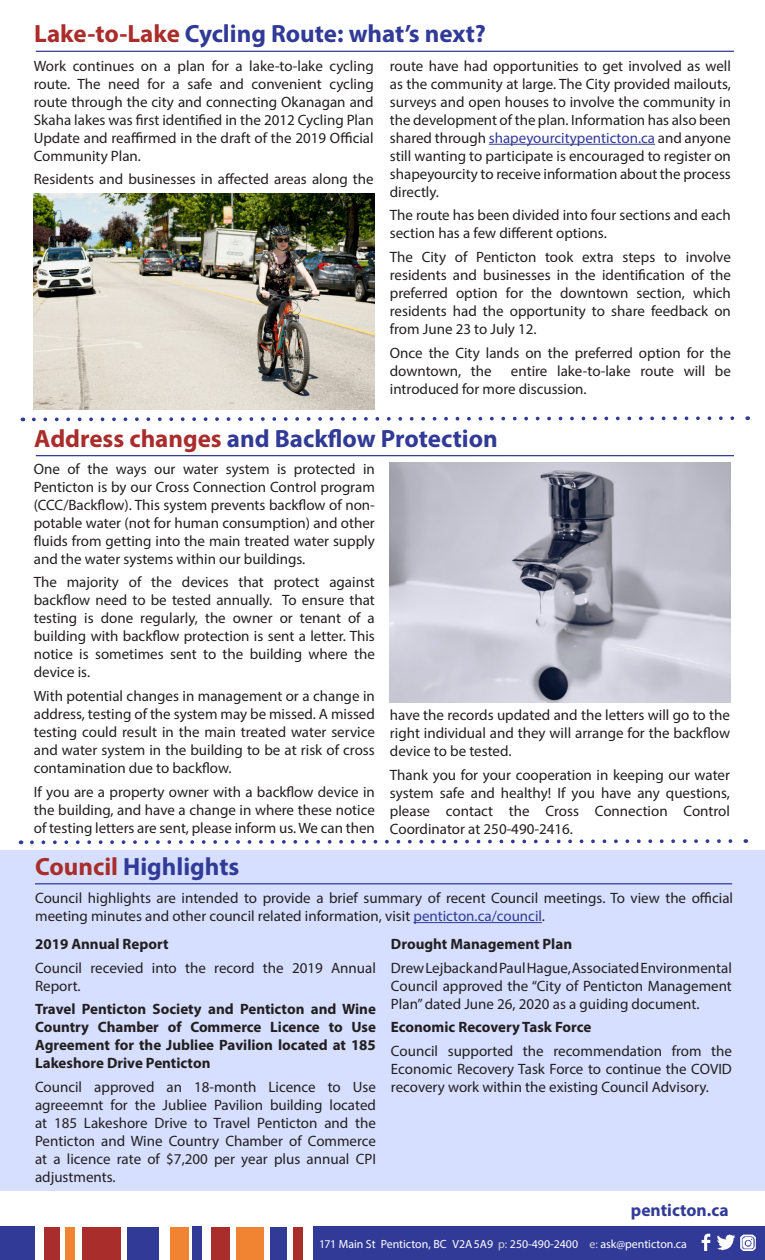
<style>
.page{position:relative;width:765px;height:1260px;background:#fff}
.page>*{position:absolute;margin:0;border:0;box-sizing:border-box;transform-origin:0 0}
.Default{font:700 25px "Myriad Pro";color:#313b97}
.t1{font:700 17.5px "Myriad Pro";color:#313b97}
.t2{font:15px/18px "Myriad Pro";color:#231f20;text-align:justify}
.t3{font:700 15px/18px "Myriad Pro";color:#231f20;text-align:justify}
.t4{font:11.88px "Myriad Pro";color:#fff}
.s1{color:#a92d2b}
.s2{color:#313b97}
.s3{color:#d1d2d4}
</style>
<div class="page">
<div style="left:0;top:1227px;width:34px;height:33px;background:#313b97"></div>
<div style="left:82px;top:1227px;width:38px;height:33px;background:#a92d2b"></div>
<div style="left:45px;top:1227px;width:15px;height:33px;background:#a92d2b"></div>
<div style="left:127px;top:1227px;width:32px;height:33px;background:#313b97"></div>
<div style="left:170px;top:1227px;width:19px;height:33px;background:#f18433"></div>
<div style="left:192px;top:1227px;width:10px;height:33px;background:#313b97"></div>
<div style="left:66px;top:1227px;width:9px;height:33px;background:#f18433"></div>
<div style="left:211px;top:1227px;width:19px;height:33px;background:#a92d2b"></div>
<div style="left:236px;top:1227px;width:27px;height:33px;background:#f18433"></div>
<div style="left:270px;top:1227px;width:17px;height:33px;background:#313b97"></div>
<div style="left:293px;top:1227px;width:9px;height:33px;background:#a92d2b"></div>
<div style="left:313px;top:1227px;width:452px;height:33px;background:#313b97"></div>
<img style="left:701px;top:1233px;width:10px;height:17px">
<img style="left:717px;top:1234px;width:18px;height:17px">
<img style="left:740px;top:1234px;width:16px;height:17px">
<svg style="left:32px;top:416px;width:716px;height:6px"></svg>
<div style="left:0;top:850px;width:765px;height:341px;background:#d6dfff"></div>
<svg style="left:30px;top:839px;width:716px;height:6px"></svg>
<hr style="left:35px;top:883px;width:697px;height:1px;background:#313b97">
<hr style="left:413px;top:922px;width:129px;height:1px;background:#313b97">
<hr style="left:489px;top:144px;width:166px;height:1px;background:#313b97">
<hr style="left:36px;top:51px;width:698px;height:1px;background:#313b97">
<hr style="left:36px;top:455px;width:698px;height:1px;background:#313b97">
<img style="left:390px;top:463px;width:341px;height:240px">
<img style="left:34px;top:193px;width:341px;height:217px">
<p class="Default" style="left:34px;top:17px;width:453px"><span class="s1">Lake-to-Lake</span> Cycling Route: what’s next?</p>
<p class="t2" style="left:34px;top:56px;width:342px">Work continues on a plan for a lake-to-lake cycling route. The need for a safe and convenient cycling route through the city and connecting Okanagan and Skaha lakes was first identified in the 2012 Cycling Plan Update and reaffirmed in the draft of the 2019 Official Community Plan.</p>
<p class="t2" style="left:34px;top:170px;width:341px">Residents and businesses in affected areas along the</p>
<p class="t2" style="left:390px;top:56px;width:343px">route have had opportunities to get involved as well as the community at large. The City provided mailouts, surveys and open houses to involve the community in the development of the plan. Information has also been shared through <span class="s2">shapeyourcitypenticton.ca</span> and anyone still wanting to participate is encouraged to register on shapeyourcity to receive information about the process directly.</p>
<p class="t2" style="left:390px;top:206px;width:343px">The route has been divided into four sections and each section has a few different options.</p>
<p class="t2" style="left:390px;top:248px;width:343px">The City of Penticton took extra steps to involve residents and businesses in the identification of the preferred option for the downtown section, which residents had the opportunity to share feedback on from June 23 to July 12.</p>
<p class="t2" style="left:390px;top:343px;width:343px">Once the City lands on the preferred option for the downtown, the</p>
<p class="t2" style="left:390px;top:361px;width:343px;text-indent:121px">entire lake-to-lake route will be introduced for more discussion.</p>
<p class="Default" style="left:34px;top:422px;width:465px"><span class="s1">Address changes</span> and Backflow Protection</p>
<p class="t2" style="left:34px;top:460px;width:343px">One of the ways our water system is protected in Penticton is by our Cross Connection Control program (CCC/Backflow). This system prevents backflow of non&shy;potable water (not for human consumption) and other fluids from getting into the main treated water supply and the water systems within our buildings.</p>
<p class="t2" style="left:34px;top:573px;width:343px">The majority of the devices that protect against backflow need to be tested annually. To ensure that testing is done regularly, the owner or tenant of a building with backflow protection is sent a letter. This notice is sometimes sent to the building where the device is.</p>
<p class="t2" style="left:34px;top:687px;width:343px">With potential changes in management or a change in address, testing of the system may be missed. A missed testing could result in the main treated water service and water system in the building to be at risk of cross contamination due to backflow.</p>
<p class="t2" style="left:34px;top:782px;width:343px">If you are a property owner with a backflow device in the building, and have a change in where these notice of testing letters are sent, please inform us. We can then</p>
<p class="Default" style="left:35px;top:850px;width:206px"><span class="s1">Council</span> Highlights</p>
<p class="t2" style="left:390px;top:706px;width:342px">have the records updated and the letters will go to the right individual and they will arrange for the backflow device to be tested.</p>
<p class="t2" style="left:390px;top:765px;width:342px">Thank you for your cooperation in keeping our water system safe and healthy! If you have any questions, please contact the Cross Connection Control Coordinator at 250-490-2416.</p>
<p class="t2" style="left:35px;top:889px;width:699px">Council highlights are intended to provide a brief summary of recent Council meetings. To view the official meeting minutes and other council related information, visit <span class="s2">penticton.ca/council</span>.</p>
<p class="t3" style="left:35px;top:935px;width:135px">2019 Annual Report</p>
<p class="t2" style="left:35px;top:958px;width:342px">Council recevied into the record the 2019 Annual<br>Report.</p>
<p class="t3" style="left:35px;top:1000px;width:342px">Travel Penticton Society and Penticton and Wine Country Chamber of Commerce Licence to Use Agreement for the Jubliee Pavilion located at 185<br>Lakeshore Drive Penticton</p>
<p class="t2" style="left:35px;top:1078px;width:342px">Council approved an 18-month Licence to Use agreeemnt for the Jubliee Pavilion building located at 185 Lakeshore Drive to Travel Penticton and the Penticton and Wine Country Chamber of Commerce at a licence rate of $7,200 per year plus annual CPI adjustments.</p>
<p class="t3" style="left:391px;top:935px;width:183px">Drought Management Plan</p>
<p class="t2" style="left:391px;top:958px;width:342px">Drew Lejback and Paul Hague, Associated Environmental Council approved the “City of Penticton Management Plan” dated June 26, 2020 as a guiding document.</p>
<p class="t3" style="left:391px;top:1018px;width:202px">Economic Recovery Task Force</p>
<p class="t2" style="left:391px;top:1042px;width:342px">Council supported the recommendation from the Economic Recovery Task Force to continue the COVID recovery work within the existing Council Advisory.</p>
<p class="t1" style="left:631px;top:1199px;width:99px">penticton.ca</p>
<p class="t4" style="left:319px;top:1236px;width:369px">171 Main St Penticton, BC V2A 5A9 <span class="s3">p:</span> 250-490-2400 <span class="s3">e:</span> ask@penticton.ca</p>
</div>
